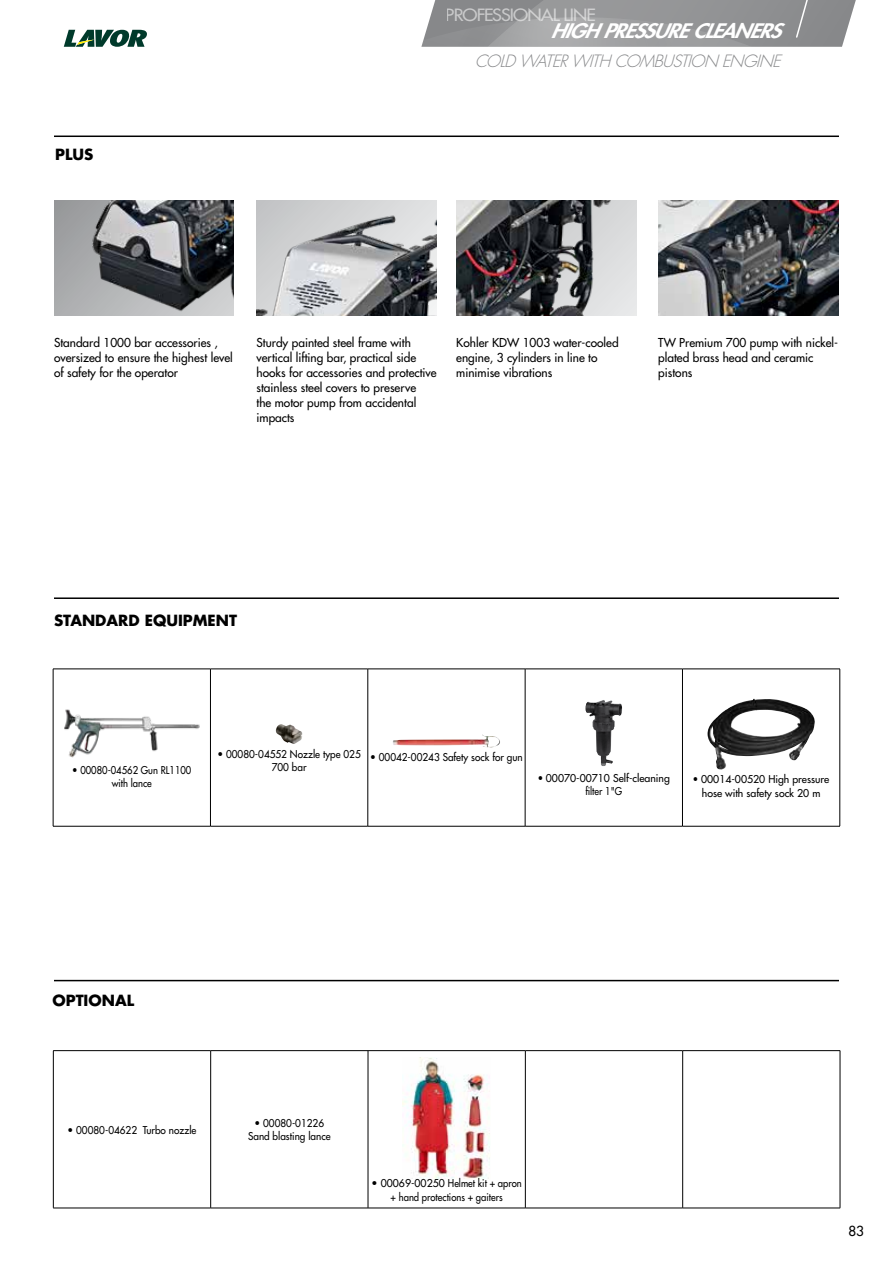
<style>
.page{position:relative;width:893px;height:1263px;background:#fff}
.page>*{position:absolute;margin:0;border:0;box-sizing:border-box;transform-origin:0 0}
.t1{font:italic 800 19.5px "Futura Std";letter-spacing:-.045em;color:#fff;scale:1.1 1}
.t2{font:italic 300 16.5px "Futura Std";color:#87888a}
.t3{font:500 16.5px "Futura Std";letter-spacing:-.05em;color:#fff;scale:1.1 1}
.t4{font:700 15px "Futura Std";color:#000}
.t5{font:500 13.5px "Futura Std";color:#000}
.t6{font:500 12px/15px "Futura Std";color:#000}
.t7{font:500 10.5px/13.5px "Futura Std";color:#000;text-align:center;scale:.95 1}
.t8{font:500 10.5px/13.5px "Futura Std";color:#000;text-align:center;scale:.9 1}
.t9{font:500 10.5px/13.5px "Futura Std";color:#000;text-align:center}
</style>
<div class="page">
<svg style="left:421px;top:0;width:435px;height:47px;background:#98999a"></svg>
<svg style="left:64px;top:30px;width:83px;height:17px"></svg>
<hr style="left:54px;top:136px;width:785px;height:1px;background:#000">
<hr style="left:210px;top:1051px;width:1px;height:157px;background:#000">
<hr style="left:368px;top:1051px;width:1px;height:157px;background:#000">
<hr style="left:525px;top:1051px;width:1px;height:157px;background:#000">
<hr style="left:682px;top:1051px;width:1px;height:157px;background:#000">
<hr style="left:53px;top:1050px;width:158px;height:1px;background:#000">
<hr style="left:53px;top:1051px;width:1px;height:157px;background:#000">
<hr style="left:211px;top:1050px;width:157px;height:1px;background:#000">
<hr style="left:368px;top:1050px;width:157px;height:1px;background:#000">
<hr style="left:525px;top:1050px;width:158px;height:1px;background:#000">
<hr style="left:683px;top:1050px;width:157px;height:1px;background:#000">
<hr style="left:840px;top:1051px;width:1px;height:157px;background:#000">
<hr style="left:53px;top:1208px;width:158px;height:1px;background:#000">
<hr style="left:211px;top:1208px;width:157px;height:1px;background:#000">
<hr style="left:368px;top:1208px;width:157px;height:1px;background:#000">
<hr style="left:525px;top:1208px;width:158px;height:1px;background:#000">
<hr style="left:683px;top:1208px;width:157px;height:1px;background:#000">
<img style="left:403px;top:1058px;width:87px;height:121px">
<div style="left:54px;top:200px;width:180px;height:116px;background:#a4a5a7"></div>
<img style="left:85px;top:200px;width:149px;height:116px">
<div style="left:257px;top:200px;width:179px;height:116px;background:linear-gradient(to right,#c1c2c4,#e2e3e4)"></div>
<img style="left:257px;top:210px;width:179px;height:106px">
<img style="left:659px;top:200px;width:179px;height:116px">
<img style="left:457px;top:200px;width:179px;height:116px">
<hr style="left:54px;top:980px;width:785px;height:1px;background:#000">
<hr style="left:53px;top:669px;width:1px;height:157px;background:#000">
<hr style="left:210px;top:669px;width:1px;height:157px;background:#000">
<hr style="left:368px;top:669px;width:1px;height:157px;background:#000">
<hr style="left:525px;top:669px;width:1px;height:157px;background:#000">
<hr style="left:682px;top:669px;width:1px;height:157px;background:#000">
<hr style="left:839px;top:669px;width:1px;height:157px;background:#000">
<hr style="left:53px;top:669px;width:157px;height:1px;background:#000">
<hr style="left:210px;top:669px;width:158px;height:1px;background:#000">
<hr style="left:368px;top:669px;width:157px;height:1px;background:#000">
<hr style="left:525px;top:669px;width:157px;height:1px;background:#000">
<hr style="left:682px;top:669px;width:158px;height:1px;background:#000">
<hr style="left:53px;top:826px;width:157px;height:1px;background:#000">
<hr style="left:210px;top:826px;width:158px;height:1px;background:#000">
<hr style="left:368px;top:826px;width:157px;height:1px;background:#000">
<hr style="left:525px;top:826px;width:157px;height:1px;background:#000">
<hr style="left:682px;top:826px;width:158px;height:1px;background:#000">
<img style="left:64px;top:709px;width:136px;height:49px">
<img style="left:276px;top:724px;width:26px;height:20px">
<img style="left:393px;top:734px;width:107px;height:13px">
<img style="left:585px;top:700px;width:37px;height:66px">
<img style="left:707px;top:699px;width:108px;height:71px">
<hr style="left:54px;top:597px;width:785px;height:2px;background:#000">
<p class="t4" style="left:55px;top:145px;width:40px">PLUS</p>
<h2 class="t3" style="left:446px;top:4px;width:138px">PROFESSIONAL LINE</h2>
<h1 class="t1" style="left:550px;top:18px;width:211px">HIGH PRESSURE CLEANERS</h1>
<h2 class="t2" style="left:475px;top:51px;width:313px">COLDWATERWITHCOMBUSTION ENGINE</h2>
<p class="t6" style="left:54px;top:336px;width:180px">Standard 1000 bar accessories , oversized to ensure the highest level of safety for the operator</p>
<p class="t6" style="left:257px;top:336px;width:182px">Sturdy painted steel frame with vertical lifting bar, practical side hooks for accessories and protective stainless steel covers to preserve<br>the motor pump from accidental impacts</p>
<p class="t6" style="left:456px;top:336px;width:164px">Kohler KDW 1003 water-cooled engine, 3 cylinders in line to minimise vibrations</p>
<p class="t6" style="left:658px;top:336px;width:181px">TW Premium 700 pump with nickel&shy;plated brass head and ceramic pistons</p>
<p class="t4" style="left:54px;top:610px;width:185px">STANDARD EQUIPMENT</p>
<p class="t8" style="left:72px;top:763px;width:134px">• 00080-04562 Gun RL1100 with lance</p>
<p class="t7" style="left:217px;top:747px;width:152px">• 00080-04552 Nozzle type 025<br>700 bar</p>
<p class="t7" style="left:370px;top:750px;width:162px">• 00042-00243 Safety sock for gun</p>
<p class="t8" style="left:538px;top:771px;width:148px">• 00070-00710 Self-cleaning filter 1"G</p>
<p class="t8" style="left:693px;top:772px;width:153px">• 00014-00520 High pressure hose with safety sock 20 m</p>
<p class="t4" style="left:52px;top:991px;width:83px">OPTIONAL</p>
<p class="t7" style="left:68px;top:1123px;width:137px">• 00080-04622 Turbo nozzle</p>
<p class="t7" style="left:248px;top:1116px;width:88px">• 00080-01226<br>Sand blasting lance</p>
<p class="t9" style="left:372px;top:1177px;width:152px">• 00069-00250 Helmet kit + apron + hand protections + gaiters</p>
<p class="t5" style="left:848px;top:1222px;width:17px">83</p>
</div>
